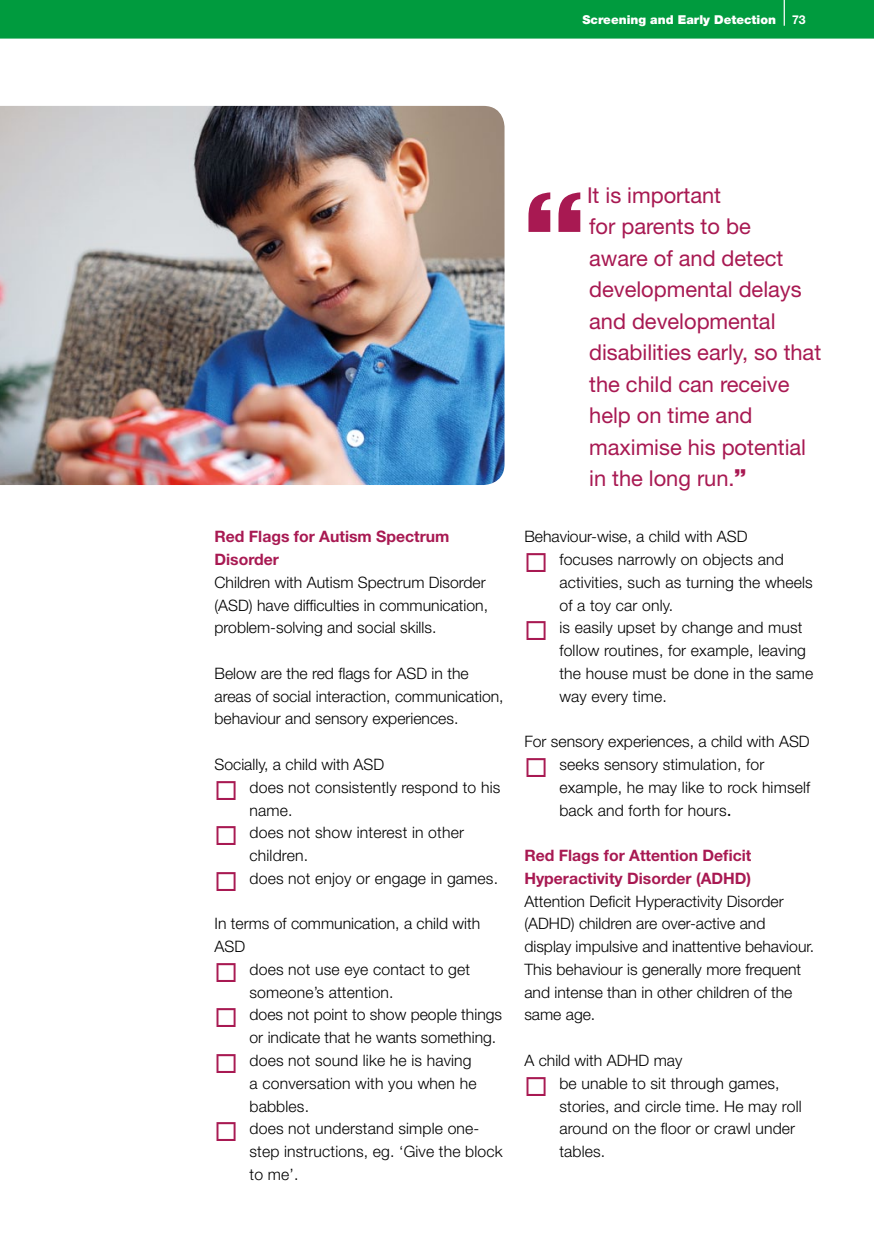
<style>
.page{position:relative;width:874px;height:1241px;background:#fff}
.page>*{position:absolute;margin:0;border:0;box-sizing:border-box;transform-origin:0 0}
.t1{font:21.88px/31.5px "Helvetica Neue LT Std";color:#a81952}
.t2{font:300 15.75px/22.8px "Helvetica Neue LT Std";color:#000}
.t3{font:700 15.75px/22.8px "Helvetica Neue LT Std";color:#a81952}
.t4{font:900 12.25px "Helvetica Neue LT Std";color:#fff}
.t5{font:700 12.25px "Helvetica Neue LT Std";color:#fff}
.s1{color:#a81952}
.s2{font-family:"Calibri";font-weight:400;font-size:19.25px}
</style>
<div class="page">
<img style="left:0;top:106px;width:504px;height:379px">
<div style="left:0;top:0;width:873px;height:39px;background:#009b3e"></div>
<p class="t4" style="left:582px;top:12px;width:195px">Screening and Early Detection</p>
<p class="t5" style="left:791px;top:12px;width:15px">73</p>
<p class="t3" style="left:214px;top:525px;width:236px">Red Flags for Autism Spectrum<br>Disorder</p>
<p class="t2" style="left:214px;top:570px;width:275px">Children with Autism Spectrum Disorder (ASD) have difficulties in communication, problem-solving and social skills.</p>
<p class="t2" style="left:214px;top:661px;width:290px">Below are the red flags for ASD in the areas of social interaction, communication, behaviour and sensory experiences.</p>
<p class="t2" style="left:214px;top:752px;width:171px">Socially, a child with ASD</p>
<p class="t2" style="left:249px;top:775px;width:252px;text-indent:-35px"><span class="s1">◻</span> does not consistently respond to his name.</p>
<p class="t2" style="left:249px;top:820px;width:216px;text-indent:-35px"><span class="s1">◻</span> does not show interest in other children.</p>
<p class="t2" style="left:214px;top:866px;width:285px"><span class="s1">◻</span> does not enjoy or engage in games.</p>
<p class="t2" style="left:214px;top:911px;width:267px">In terms of communication, a child with<br>ASD</p>
<p class="t2" style="left:249px;top:957px;width:222px;text-indent:-35px"><span class="s1">◻</span> does not use eye contact to get someone’s attention.</p>
<p class="t2" style="left:249px;top:1002px;width:254px;text-indent:-35px"><span class="s1">◻</span> does not point to show people things or indicate that he wants something.</p>
<p class="t2" style="left:249px;top:1048px;width:228px;text-indent:-35px"><span class="s1">◻</span> does not sound like he is having a conversation with you when he babbles.</p>
<p class="t2" style="left:249px;top:1116px;width:254px;text-indent:-35px"><span class="s1">◻</span> does not understand simple one&shy;step instructions, eg. ‘Give the block to me’.</p>
<h1 class="t1" style="left:586px;top:179px;width:235px">It is important<br>for parents to be<br>aware of and detect developmental delays and developmental disabilities early, so that the child can receive help on time and maximise his potential in the long run.</h1>
<p class="t2" style="left:524px;top:525px;width:224px">Behaviour-wise, a child with ASD</p>
<p class="t2" style="left:559px;top:547px;width:255px;text-indent:-35px"><span class="s1">◻</span> focuses narrowly on objects and activities, such as turning the wheels of a toy car only.</p>
<p class="t2" style="left:559px;top:616px;width:255px;text-indent:-35px"><span class="s1">◻</span> is easily upset by change and must follow routines, for example, leaving the house must be done in the same way every time.</p>
<p class="t2" style="left:524px;top:729px;width:287px">For sensory experiences, a child with ASD</p>
<p class="t2" style="left:559px;top:752px;width:252px;text-indent:-35px"><span class="s1">◻</span> seeks sensory stimulation, for example, he may like to rock himself back and forth for hours<span class="s2">.</span></p>
<p class="t3" style="left:524px;top:843px;width:228px">Red Flags for Attention Deficit<br>Hyperactivity Disorder (ADHD)</p>
<p class="t2" style="left:524px;top:889px;width:291px">Attention Deficit Hyperactivity Disorder (ADHD) children are over-active and display impulsive and inattentive behaviour.<br>This behaviour is generally more frequent and intense than in other children of the same age.</p>
<p class="t2" style="left:524px;top:1048px;width:159px">A child with ADHD may</p>
<p class="t2" style="left:559px;top:1071px;width:243px;text-indent:-35px"><span class="s1">◻</span> be unable to sit through games, stories, and circle time. He may roll around on the floor or crawl under tables.</p>
</div>
